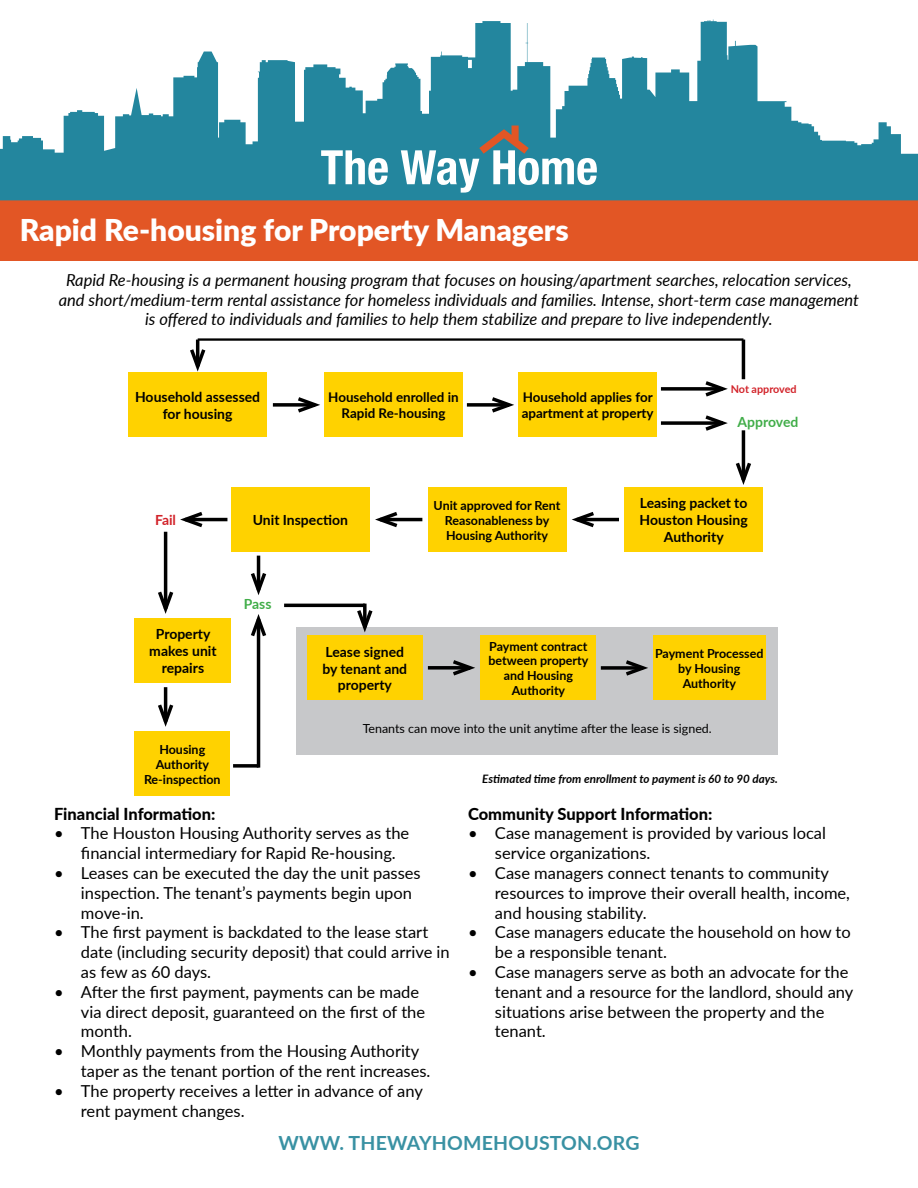
<style>
.page{position:relative;width:918px;height:1188px;background:#fff}
.page>*{position:absolute;margin:0;border:0;box-sizing:border-box;transform-origin:0 0}
.t1{font:900 30px "Lato";color:#fff}
.t2{font:700 19.5px "Lato";letter-spacing:.01em;color:#3991a3}
.t3{font:16.5px/19.8px "Lato";color:#000}
.t4{font:italic 16.5px/19.8px "Lato";color:#000;text-align:center}
.t5{font:800 16.5px "Lato";color:#000}
.t6{font:700 13.95px/16.8px "Lato";color:#000;text-align:center}
.t7{font:700 13.95px "Lato";color:#41ad49}
.t8{font:700 13.95px "Lato";color:#d2232a}
.t9{font:700 13.35px/16px "Lato";color:#000;text-align:center}
.t10{font:700 12.45px/15px "Lato";color:#000;text-align:center}
.t11{font:12.45px "Lato";color:#000}
.t12{font:italic 700 11.7px "Lato";color:#000}
.t13{font:700 10.8px "Lato";letter-spacing:-.01em;color:#d2232a}
</style>
<div class="page">
<div style="left:0;top:200px;width:918px;height:61px;background:#e25625"></div>
<svg style="left:0;top:20px;width:918px;height:180px;fill:#23869e"></svg>
<svg style="left:321px;top:150px;width:67px;height:35px"></svg>
<svg style="left:401px;top:126px;width:196px;height:67px"></svg>
<div style="left:297px;top:628px;width:481px;height:127px;background:#c7c8ca"></div>
<div style="left:129px;top:372px;width:138px;height:65px;background:#ffd200"></div>
<div style="left:324px;top:372px;width:139px;height:65px;background:#ffd200"></div>
<div style="left:519px;top:373px;width:138px;height:64px;background:#ffd200"></div>
<div style="left:625px;top:488px;width:138px;height:64px;background:#ffd200"></div>
<div style="left:428px;top:488px;width:138px;height:64px;background:#ffd200"></div>
<div style="left:231px;top:488px;width:139px;height:64px;background:#ffd200"></div>
<div style="left:135px;top:618px;width:96px;height:65px;background:#ffd200"></div>
<div style="left:135px;top:732px;width:95px;height:64px;background:#ffd200"></div>
<div style="left:307px;top:636px;width:115px;height:64px;background:#ffd200"></div>
<div style="left:481px;top:636px;width:115px;height:64px;background:#ffd200"></div>
<div style="left:653px;top:636px;width:112px;height:64px;background:#ffd200"></div>
<svg style="left:467px;top:403px;width:21px;height:4px"></svg>
<svg style="left:488px;top:394px;width:31px;height:21px"></svg>
<svg style="left:273px;top:403px;width:21px;height:4px"></svg>
<svg style="left:294px;top:397px;width:26px;height:16px"></svg>
<hr style="left:742px;top:340px;width:3px;height:39px;background:#000">
<hr style="left:198px;top:338px;width:545px;height:3px;background:#000">
<hr style="left:196px;top:340px;width:3px;height:26px;background:#000">
<svg style="left:190px;top:345px;width:16px;height:27px"></svg>
<hr style="left:742px;top:430px;width:3px;height:50px;background:#000">
<svg style="left:733px;top:459px;width:21px;height:29px"></svg>
<hr style="left:577px;top:518px;width:42px;height:3px;background:#000">
<svg style="left:571px;top:512px;width:27px;height:16px"></svg>
<hr style="left:380px;top:518px;width:42px;height:3px;background:#000">
<svg style="left:375px;top:512px;width:26px;height:16px"></svg>
<hr style="left:185px;top:518px;width:42px;height:3px;background:#000">
<svg style="left:180px;top:512px;width:26px;height:16px"></svg>
<hr style="left:164px;top:532px;width:3px;height:77px;background:#000">
<svg style="left:158px;top:588px;width:16px;height:26px"></svg>
<hr style="left:164px;top:687px;width:3px;height:35px;background:#000">
<svg style="left:155px;top:701px;width:21px;height:31px"></svg>
<svg style="left:233px;top:764px;width:24px;height:4px"></svg>
<hr style="left:257px;top:619px;width:3px;height:149px;background:#000">
<svg style="left:251px;top:614px;width:16px;height:26px"></svg>
<hr style="left:257px;top:556px;width:3px;height:34px;background:#000">
<svg style="left:251px;top:569px;width:16px;height:26px"></svg>
<svg style="left:428px;top:666px;width:21px;height:4px"></svg>
<svg style="left:449px;top:660px;width:26px;height:16px"></svg>
<svg style="left:601px;top:666px;width:21px;height:4px"></svg>
<svg style="left:622px;top:660px;width:26px;height:16px"></svg>
<hr style="left:284px;top:604px;width:81px;height:3px;background:#000">
<svg style="left:354px;top:606px;width:21px;height:30px"></svg>
<svg style="left:661px;top:387px;width:41px;height:4px"></svg>
<svg style="left:702px;top:381px;width:26px;height:16px"></svg>
<svg style="left:661px;top:421px;width:41px;height:4px"></svg>
<svg style="left:702px;top:415px;width:26px;height:16px"></svg>
<h1 class="t1" style="left:20px;top:208px;width:550px">Rapid Re-housing for Property Managers</h1>
<p class="t4" style="left:59px;top:269px;width:802px">Rapid Re-housing is a permanent housing program that focuses on housing/apartment searches, relocation services, and short/medium-term rental assistance for homeless individuals and families. Intense, short-term case management is offered to individuals and families to help them stabilize and prepare to live independently.</p>
<p class="t6" style="left:135px;top:388px;width:127px">Household assessed for housing</p>
<p class="t9" style="left:328px;top:388px;width:132px">Household enrolled in<br>Rapid Re-housing</p>
<p class="t9" style="left:522px;top:389px;width:133px;text-align:left">Household applies for apartment at property</p>
<p class="t13" style="left:731px;top:381px;width:67px">Not approved</p>
<p class="t7" style="left:738px;top:412px;width:62px">Approved</p>
<p class="t8" style="left:155px;top:510px;width:23px">Fail</p>
<p class="t6" style="left:253px;top:511px;width:97px">Unit Inspection</p>
<p class="t7" style="left:244px;top:594px;width:29px">Pass</p>
<p class="t10" style="left:434px;top:497px;width:128px">Unit approved for Rent<br>Reasonableness by<br>Housing Authority</p>
<p class="t6" style="left:639px;top:494px;width:110px">Leasing packet to<br>Houston Housing<br>Authority</p>
<p class="t6" style="left:149px;top:625px;width:69px">Property makes unit repairs</p>
<p class="t10" style="left:144px;top:741px;width:78px">Housing<br>Authority<br>Re-inspection</p>
<p class="t6" style="left:322px;top:643px;width:86px">Lease signed by tenant and property</p>
<p class="t10" style="left:489px;top:638px;width:101px">Payment contract between property and Housing<br>Authority</p>
<p class="t10" style="left:655px;top:645px;width:110px">Payment Processed by Housing<br>Authority</p>
<p class="t11" style="left:363px;top:720px;width:351px">Tenants can move into the unit anytime after the lease is signed.</p>
<p class="t12" style="left:482px;top:770px;width:297px">Estimated time from enrollment to payment is 60 to 90 days.</p>
<p class="t5" style="left:54px;top:801px;width:163px">Financial Information:</p>
<p class="t3" style="left:81px;top:823px;width:330px;text-indent:-27px">• The Houston Housing Authority serves as the financial intermediary for Rapid Re-housing.</p>
<p class="t3" style="left:81px;top:862px;width:341px;text-indent:-27px">• Leases can be executed the day the unit passes inspection. The tenant’s payments begin upon move-in.</p>
<p class="t3" style="left:81px;top:922px;width:370px;text-indent:-27px">• The first payment is backdated to the lease start date (including security deposit) that could arrive in as few as 60 days.</p>
<p class="t3" style="left:81px;top:981px;width:346px;text-indent:-27px">• After the first payment, payments can be made via direct deposit, guaranteed on the first of the month.</p>
<p class="t3" style="left:81px;top:1041px;width:351px;text-indent:-27px">• Monthly payments from the Housing Authority taper as the tenant portion of the rent increases.</p>
<p class="t3" style="left:81px;top:1080px;width:343px;text-indent:-27px">• The property receives a letter in advance of any rent payment changes.</p>
<p class="t5" style="left:468px;top:801px;width:246px">Community Support Information:</p>
<p class="t3" style="left:495px;top:823px;width:332px;text-indent:-27px">• Case management is provided by various local service organizations.</p>
<p class="t3" style="left:495px;top:862px;width:357px;text-indent:-27px">• Case managers connect tenants to community resources to improve their overall health, income, and housing stability.</p>
<p class="t3" style="left:495px;top:922px;width:357px;text-indent:-27px">• Case managers educate the household on how to be a responsible tenant.</p>
<p class="t3" style="left:495px;top:961px;width:360px;text-indent:-27px">• Case managers serve as both an advocate for the tenant and a resource for the landlord, should any situations arise between the property and the tenant.</p>
<p class="t2" style="left:278px;top:1128px;width:363px">WWW. THEWAYHOMEHOUSTON.ORG</p>
</div>
